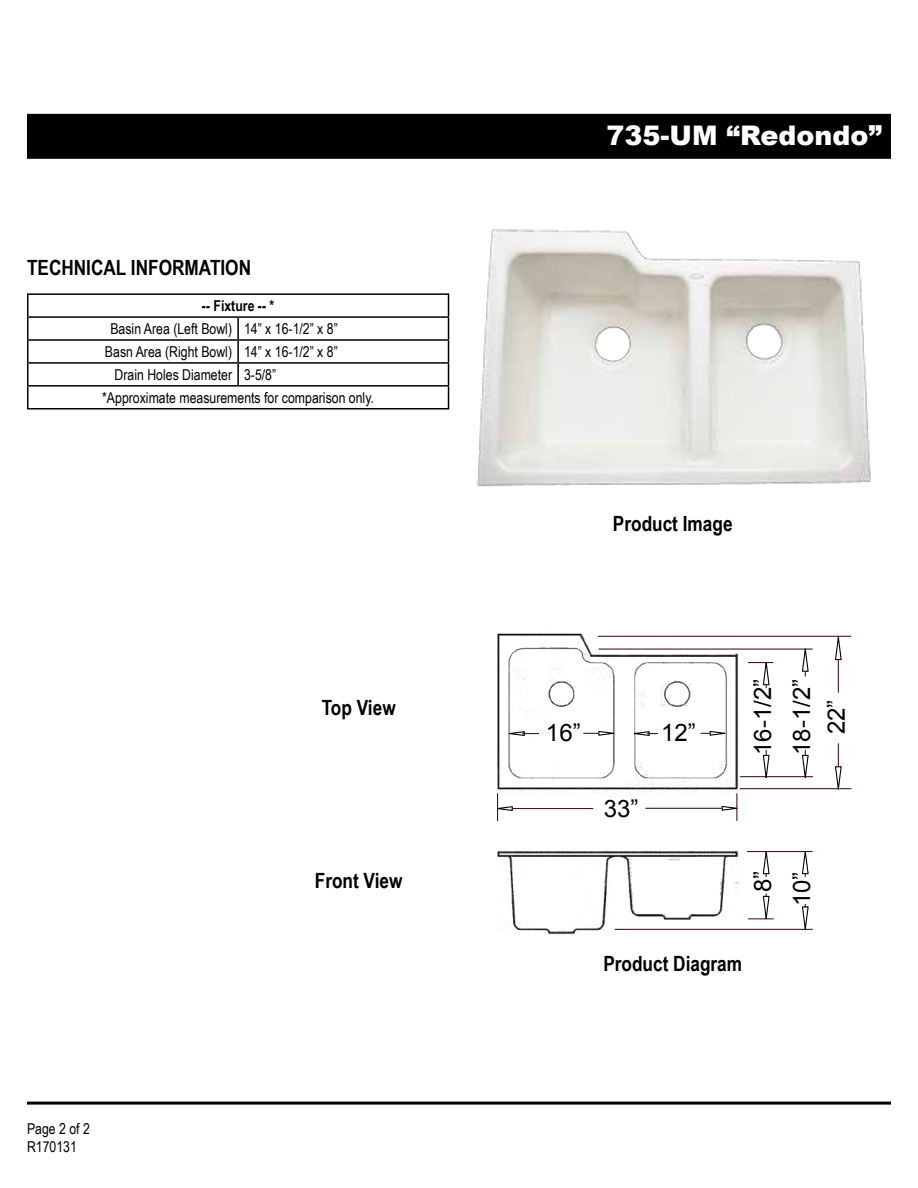
<style>
.page{position:relative;width:918px;height:1188px;background:#fff}
.page>*{position:absolute;margin:0;border:0;box-sizing:border-box;transform-origin:0 0}
.t1{font:900 27px "Arial";color:#fff}
.t2{font:24px/39.2px "Arial";color:#030304;text-align:center}
.t3{font:700 21px "Arial Narrow";color:#000}
.t4{font:15px/18px "Arial Narrow";color:#000}
.t5{font:700 15px "Arial Narrow";color:#000}
</style>
<div class="page">
<div style="left:27px;top:114px;width:864px;height:45px;background:#000"></div>
<hr style="left:27px;top:1102px;width:864px;height:3px;background:#000">
<img style="left:476px;top:229px;width:395px;height:258px">
<img style="left:497px;top:633px;width:243px;height:301px">
<svg style="left:633px;top:730px;width:25px;height:7px"></svg>
<hr style="left:599px;top:649px;width:213px;height:1px;background:#441313">
<svg style="left:801px;top:648px;width:8px;height:28px"></svg>
<hr style="left:646px;top:808px;width:76px;height:1px;background:#441313">
<hr style="left:598px;top:636px;width:253px;height:1px;background:#441313">
<hr style="left:740px;top:788px;width:111px;height:1px;background:#441313">
<hr style="left:838px;top:660px;width:1px;height:32px;background:#441313">
<svg style="left:701px;top:730px;width:25px;height:6px"></svg>
<hr style="left:512px;top:808px;width:81px;height:1px;background:#441313">
<svg style="left:834px;top:636px;width:8px;height:25px"></svg>
<svg style="left:801px;top:750px;width:8px;height:28px"></svg>
<svg style="left:834px;top:744px;width:8px;height:46px"></svg>
<svg style="left:497px;top:794px;width:16px;height:27px"></svg>
<svg style="left:721px;top:794px;width:17px;height:27px"></svg>
<svg style="left:508px;top:730px;width:31px;height:7px"></svg>
<svg style="left:584px;top:730px;width:31px;height:6px"></svg>
<svg style="left:762px;top:852px;width:8px;height:25px"></svg>
<svg style="left:749px;top:894px;width:24px;height:26px"></svg>
<hr style="left:747px;top:851px;width:65px;height:1px;background:#441313">
<hr style="left:615px;top:929px;width:197px;height:1px;background:#441313">
<svg style="left:801px;top:852px;width:8px;height:25px"></svg>
<svg style="left:801px;top:904px;width:8px;height:26px"></svg>
<svg style="left:748px;top:662px;width:25px;height:26px"></svg>
<hr style="left:740px;top:776px;width:73px;height:1px;background:#441313">
<svg style="left:762px;top:750px;width:8px;height:28px"></svg>
<hr style="left:27px;top:293px;width:211px;height:2px;background:#000">
<hr style="left:238px;top:293px;width:211px;height:2px;background:#000">
<hr style="left:27px;top:316px;width:211px;height:2px;background:#000">
<hr style="left:238px;top:316px;width:211px;height:2px;background:#000">
<hr style="left:237px;top:318px;width:2px;height:21px;background:#000">
<hr style="left:27px;top:339px;width:211px;height:2px;background:#000">
<hr style="left:238px;top:339px;width:211px;height:2px;background:#000">
<hr style="left:237px;top:341px;width:2px;height:21px;background:#000">
<hr style="left:27px;top:362px;width:211px;height:2px;background:#000">
<hr style="left:238px;top:362px;width:211px;height:2px;background:#000">
<hr style="left:237px;top:364px;width:2px;height:21px;background:#000">
<hr style="left:27px;top:385px;width:211px;height:2px;background:#000">
<svg style="left:27px;top:295px;width:1px;height:113px"></svg>
<hr style="left:238px;top:385px;width:211px;height:2px;background:#000">
<svg style="left:448px;top:295px;width:1px;height:113px"></svg>
<hr style="left:27px;top:408px;width:211px;height:2px;background:#000">
<hr style="left:238px;top:408px;width:211px;height:2px;background:#000">
<h3 class="t3" style="left:27px;top:252px;width:226px">TECHNICAL INFORMATION</h3>
<p class="t5" style="left:202px;top:294px;width:74px">-- Fixture -- *</p>
<p class="t4" style="left:110px;top:319px;width:229px">Basin Area (Left Bowl) 14” x 16-1/2” x 8”</p>
<p class="t4" style="left:105px;top:342px;width:234px">Basn Area (Right Bowl) 14” x 16-1/2” x 8”</p>
<p class="t4" style="left:115px;top:365px;width:163px">Drain Holes Diameter 3-5/8”</p>
<p class="t4" style="left:102px;top:388px;width:273px">*Approximate measurements for comparison only.</p>
<h3 class="t3" style="left:322px;top:692px;width:76px">Top View</h3>
<p class="t4" style="left:27px;top:1119px;width:64px">Page 2 of 2<br>R170131</p>
<h3 class="t3" style="left:315px;top:865px;width:89px">Front View</h3>
<h1 class="t1" style="left:607px;top:116px;width:277px">735-UM “Redondo”</h1>
<h3 class="t3" style="left:613px;top:507px;width:121px">Product Image</h3>
<h2 class="t2" style="left:546px;top:714px;width:36px">16”</h2>
<h2 class="t2" style="left:604px;top:789px;width:36px">33”</h2>
<h2 class="t2" style="left:661px;top:714px;width:36px">12”</h2>
<h2 class="t2" style="left:743px;top:755px;width:78px;rotate:-90deg">16-1/2”</h2>
<h2 class="t2" style="left:783px;top:755px;width:78px;rotate:-90deg">18-1/2”</h2>
<h2 class="t2" style="left:817px;top:734px;width:36px;rotate:-90deg">22”</h2>
<h2 class="t2" style="left:743px;top:906px;width:37px;rotate:-90deg">8”<br>10”</h2>
<h3 class="t3" style="left:603px;top:947px;width:140px">Product Diagram</h3>
</div>
